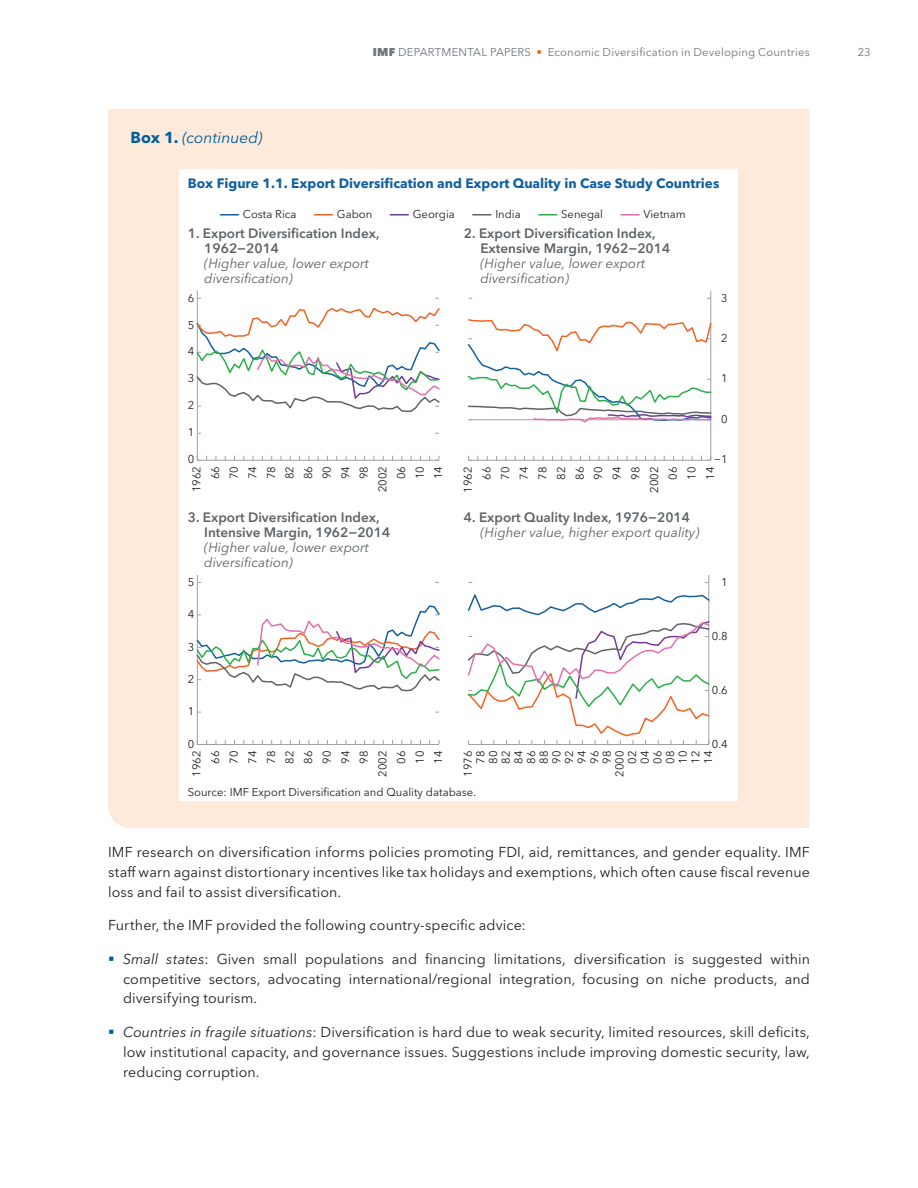
<style>
.page{position:relative;width:918px;height:1188px;background:#fff}
.page>*{position:absolute;margin:0;border:0;box-sizing:border-box;transform-origin:0 0}
.H8__Boxes{font:italic 15.75px "Avenir Next W1 G";color:#005e9e}
.t1{font:14.25px/20px "Avenir Next W1 G";letter-spacing:.01em;color:#231f20;text-align:justify}
.t2{font:600 13.5px/15px "Avenir Next W1 G";color:#5d6367}
.t3{font:italic 13.5px/15px "Avenir Next W1 G";color:#5d6367}
.t4{font:700 13.5px "Avenir Next W1 G";color:#13609f}
.t5{font:11.25px/18.6px "Avenir Next W1 G";color:#231f20;text-align:right}
.Folio{font:11.25px "Avenir Next W1 G";letter-spacing:.015em;color:#70757a}
.t6{font:11.25px "Avenir Next W1 G";color:#231f20;scale:.96 1}
.s1{font-weight:700;font-style:normal}
.s2{font-weight:800}
.s3{color:#f26221}
.s4{font-weight:600;font-style:normal}
.s5{font-weight:400;font-style:italic}
.s6{font-style:italic}
</style>
<div class="page">
<div style="left:108px;top:109px;width:701px;height:719px;background:#feeada"></div>
<div style="left:180px;top:170px;width:558px;height:631px;background:#fff"></div>
<hr style="left:197px;top:291px;width:1px;height:169px;background:#a0a0a3">
<hr style="left:197px;top:460px;width:242px;height:1px;background:#a0a0a3">
<hr style="left:710px;top:291px;width:1px;height:169px;background:#a0a0a3">
<hr style="left:469px;top:460px;width:242px;height:1px;background:#a0a0a3">
<hr style="left:197px;top:744px;width:242px;height:1px;background:#a0a0a3">
<hr style="left:197px;top:575px;width:1px;height:170px;background:#a0a0a3">
<hr style="left:708px;top:575px;width:1px;height:170px;background:#a0a0a3">
<svg style="left:197px;top:456px;width:10px;height:5px"></svg>
<svg style="left:429px;top:456px;width:11px;height:5px"></svg>
<svg style="left:701px;top:456px;width:10px;height:5px"></svg>
<svg style="left:429px;top:740px;width:11px;height:5px"></svg>
<svg style="left:196px;top:306px;width:244px;height:107px"></svg>
<svg style="left:467px;top:318px;width:245px;height:106px"></svg>
<svg style="left:196px;top:604px;width:244px;height:88px"></svg>
<svg style="left:467px;top:591px;width:243px;height:154px"></svg>
<svg style="left:220px;top:214px;width:18px;height:2px"></svg>
<svg style="left:314px;top:214px;width:18px;height:2px"></svg>
<svg style="left:390px;top:214px;width:18px;height:2px"></svg>
<svg style="left:473px;top:214px;width:18px;height:2px"></svg>
<svg style="left:539px;top:214px;width:18px;height:2px"></svg>
<svg style="left:621px;top:214px;width:18px;height:2px"></svg>
<p class="H8__Boxes" style="left:130px;top:125px;width:134px"><span class="s1">Box 1.</span> (continued)</p>
<p class="Folio" style="left:373px;top:43px;width:439px"><span class="s2">IMF</span> DEPARTMENTAL PAPERS <span class="s3">•</span> Economic Diversification in Developing Countries</p>
<p class="Folio" style="left:858px;top:43px;width:15px">23</p>
<p class="t4" style="left:188px;top:173px;width:533px">Box Figure 1.1. Export Diversification and Export Quality in Case Study Countries</p>
<p class="t3" style="left:204px;top:225px;width:177px;text-indent:-16px"><span class="s4">1. Export Diversification Index,<br>1962−2014<br></span>(Higher value, lower export diversification)</p>
<p class="t5" style="left:243px;top:204px;width:55px">Costa Rica</p>
<p class="t5" style="left:337px;top:204px;width:37px">Gabon</p>
<p class="t5" style="left:413px;top:204px;width:44px">Georgia</p>
<p class="t5" style="left:495px;top:204px;width:27px">India</p>
<p class="t5" style="left:561px;top:204px;width:43px">Senegal</p>
<p class="t5" style="left:644px;top:204px;width:44px">Vietnam</p>
<p class="t2" style="left:480px;top:225px;width:191px;text-indent:-16px">2. Export Diversification Index,<br>Extensive Margin, 1962−2014 <span class="s5">(Higher value, lower export diversification)</span></p>
<p class="t5" style="left:188px;top:287px;width:8px">6</p>
<p class="t5" style="left:188px;top:314px;width:8px">5</p>
<p class="t5" style="left:188px;top:341px;width:8px">4</p>
<p class="t5" style="left:188px;top:368px;width:8px">3</p>
<p class="t5" style="left:188px;top:395px;width:8px">2</p>
<p class="t5" style="left:188px;top:422px;width:8px">1</p>
<p class="t5" style="left:188px;top:449px;width:8px">0</p>
<p class="t5" style="left:186px;top:492px;width:28px;rotate:-90deg">1962<br>66<br>70<br>74<br>78<br>82<br>86<br>90<br>94<br>98<br>2002<br>06<br>10<br>14</p>
<p class="t2" style="left:204px;top:509px;width:188px;text-indent:-16px">3. Export Diversification Index,<br>Intensive Margin, 1962−2014 <span class="s5">(Higher value, lower export diversification)</span></p>
<p class="t5" style="left:188px;top:572px;width:8px">5</p>
<p class="t5" style="left:188px;top:604px;width:8px">4</p>
<p class="t5" style="left:188px;top:636px;width:8px">3</p>
<p class="t5" style="left:188px;top:669px;width:8px">2</p>
<p class="t5" style="left:188px;top:701px;width:8px">1</p>
<p class="t5" style="left:188px;top:734px;width:8px">0</p>
<p class="t5" style="left:186px;top:777px;width:28px;rotate:-90deg">1962<br>66<br>70<br>74<br>78<br>82<br>86<br>90<br>94<br>98<br>2002<br>06<br>10<br>14</p>
<p class="t6" style="left:721px;top:289px;width:8px">3</p>
<p class="t5" style="left:721px;top:328px;width:8px">2</p>
<p class="t5" style="left:721px;top:368px;width:8px">1</p>
<p class="t5" style="left:721px;top:409px;width:8px">0</p>
<p class="t5" style="left:714px;top:449px;width:16px">−1</p>
<p class="t5" style="left:458px;top:493px;width:28px;rotate:-90deg">1962<br>66<br>70<br>74<br>78<br>82<br>86<br>90<br>94<br>98<br>2002<br>06<br>10<br>14</p>
<p class="t3" style="left:480px;top:509px;width:221px;text-indent:-16px"><span class="s4">4. Export Quality Index, 1976−2014 </span>(Higher value, higher export quality)</p>
<p class="t5" style="left:721px;top:572px;width:8px">1</p>
<p class="t5" style="left:712px;top:626px;width:17px">0.8</p>
<p class="t5" style="left:712px;top:680px;width:17px">0.6</p>
<p class="t5" style="left:712px;top:734px;width:17px">0.4</p>
<p class="t5" style="left:461px;top:764px;width:15px;line-height:12.6px;text-align:justify;text-indent:-13px;rotate:-90deg">1976<br>78<br>80<br>82<br>84<br>86<br>88<br>90<br>92<br>94<br>96<br>98</p>
<p class="t5" style="left:625px;top:764px;width:15px;line-height:12.6px;text-align:justify;rotate:-90deg">02<br>04<br>06<br>08</p>
<p class="t5" style="left:609px;top:777px;width:28px;rotate:-90deg">2000</p>
<p class="t5" style="left:676px;top:764px;width:15px;line-height:12.6px;text-align:justify;rotate:-90deg">10<br>12<br>14</p>
<p class="t5" style="left:188px;top:781px;width:290px">Source: IMF Export Diversification and Quality database.</p>
<p class="t1" style="left:108px;top:841px;width:704px">IMF research on diversification informs policies promoting FDI, aid, remittances, and gender equality. IMF staff warn against distortionary incentives like tax holidays and exemptions, which often cause fiscal revenue loss and fail to assist diversification.</p>
<p class="t1" style="left:108px;top:914px;width:419px">Further, the IMF provided the following country-specific advice:</p>
<p class="t1" style="left:123px;top:947px;width:689px"><span class="s6">Small states</span>: Given small populations and financing limitations, diversification is suggested within competitive sectors, advocating international/regional integration, focusing on niche products, and diversifying tourism.</p>
<p class="t1" style="left:123px;top:1021px;width:688px"><span class="s6">Countries in fragile situations</span>: Diversification is hard due to weak security, limited resources, skill deficits, low institutional capacity, and governance issues. Suggestions include improving domestic security, law, reducing corruption.</p>
</div>
